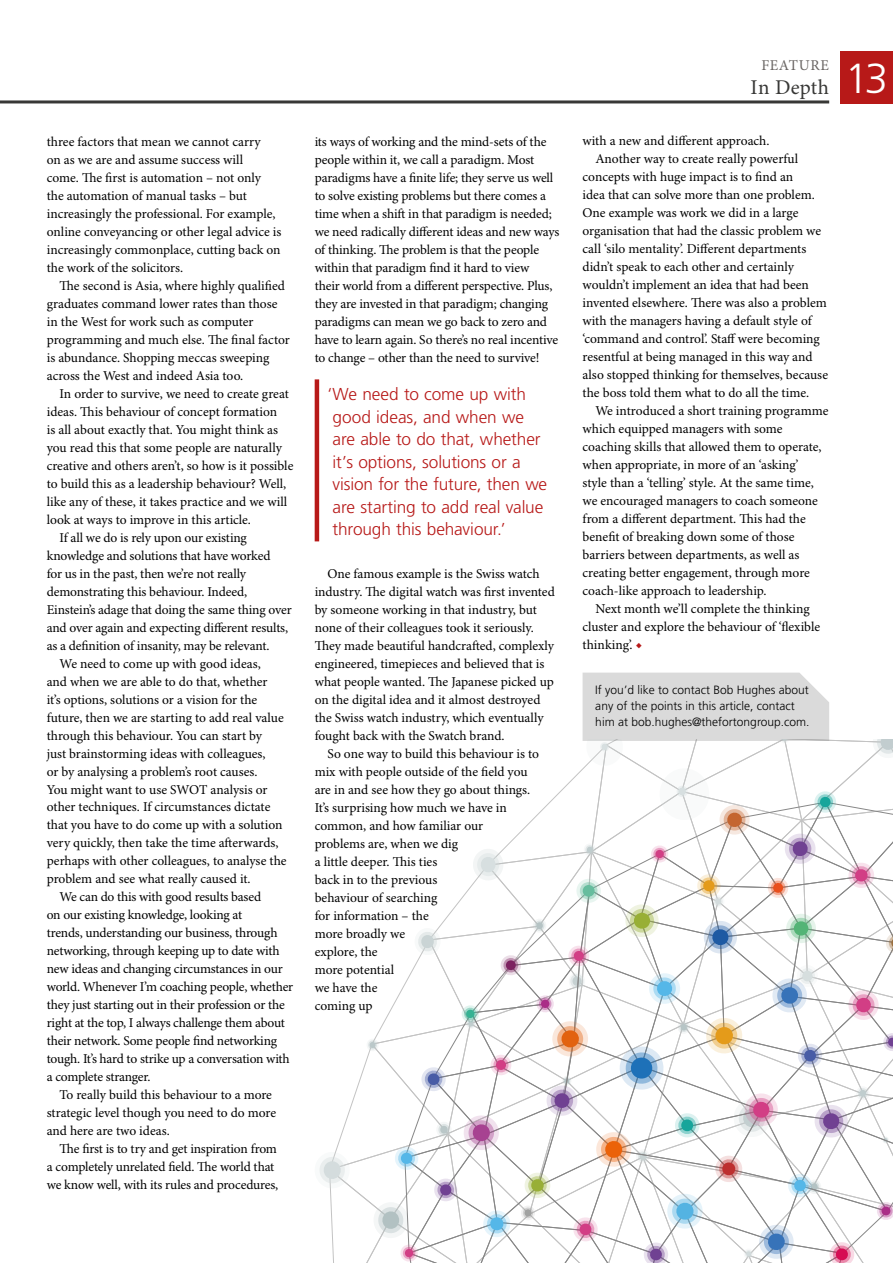
<style>
.page{position:relative;width:893px;height:1263px;background:#fff}
.page>*{position:absolute;margin:0;border:0;box-sizing:border-box;transform-origin:0 0}
.t1{font:300 42px "Frutiger LT Std";color:#fff}
.t2{font:21px "Minion Pro";letter-spacing:.01em;color:#383836}
.t3{font:300 17.25px/22.5px "Frutiger LT Std";letter-spacing:-.01em;color:#b71918}
.t4{font:15px "Minion Pro";letter-spacing:.04em;color:#686462}
.t5{font:13.5px/18px "Minion Pro";letter-spacing:-.005em;color:#000}
.t6{font:300 12px/15.8px "Frutiger LT Std";color:#000}
.s1{color:#b71918}
</style>
<div class="page">
<hr style="left:315px;top:379px;width:4px;height:162px;background:#b71918">
<svg style="left:319px;top:673px;width:574px;height:590px"></svg>
<div style="left:840px;top:51px;width:53px;height:52px;background:#b71918"></div>
<hr style="left:0;top:100px;width:829px;height:3px;background:#383836">
<p class="t5" style="left:47px;top:133px;width:236px">three factors that mean we cannot carry<br>on as we are and assume success will<br>come. The first is automation – not only the automation of manual tasks – but increasingly the professional. For example, online conveyancing or other legal advice is increasingly commonplace, cutting back on the work of the solicitors.</p>
<p class="t5" style="left:47px;top:277px;width:244px;text-indent:13px">The second is Asia, where highly qualified graduates command lower rates than those in the West for work such as computer programming and much else. The final factor is abundance. Shopping meccas sweeping across the West and indeed Asia too.</p>
<p class="t5" style="left:60px;top:385px;width:231px">In order to survive, we need to create great</p>
<p class="t5" style="left:47px;top:403px;width:232px">ideas. This behaviour of concept formation</p>
<p class="t5" style="left:47px;top:421px;width:233px">is all about exactly that. You might think as</p>
<p class="t5" style="left:47px;top:439px;width:237px">you read this that some people are naturally</p>
<p class="t5" style="left:47px;top:457px;width:248px">creative and others aren’t, so how is it possible</p>
<p class="t5" style="left:47px;top:475px;width:241px">to build this as a leadership behaviour? Well,</p>
<p class="t5" style="left:47px;top:493px;width:242px">like any of these, it takes practice and we will</p>
<p class="t5" style="left:47px;top:511px;width:206px">look at ways to improve in this article.</p>
<p class="t5" style="left:60px;top:529px;width:189px">If all we do is rely upon our existing</p>
<p class="t5" style="left:47px;top:547px;width:225px">knowledge and solutions that have worked</p>
<p class="t5" style="left:47px;top:565px;width:201px">for us in the past, then we’re not really</p>
<p class="t5" style="left:47px;top:583px;width:202px">demonstrating this behaviour. Indeed,</p>
<p class="t5" style="left:47px;top:601px;width:246px">Einstein’s adage that doing the same thing over</p>
<p class="t5" style="left:47px;top:619px;width:243px">and over again and expecting different results,</p>
<p class="t5" style="left:47px;top:637px;width:224px">as a definition of insanity, may be relevant.</p>
<p class="t5" style="left:60px;top:655px;width:203px">We need to come up with good ideas,</p>
<p class="t5" style="left:47px;top:673px;width:222px">and when we are able to do that, whether</p>
<p class="t5" style="left:47px;top:691px;width:212px">it’s options, solutions or a vision for the</p>
<p class="t5" style="left:47px;top:709px;width:238px">future, then we are starting to add real value</p>
<p class="t5" style="left:47px;top:727px;width:217px">through this behaviour. You can start by</p>
<p class="t5" style="left:47px;top:745px;width:220px">just brainstorming ideas with colleagues,</p>
<p class="t5" style="left:47px;top:763px;width:212px">or by analysing a problem’s root causes.</p>
<p class="t5" style="left:47px;top:781px;width:222px">You might want to use SWOT analysis or</p>
<p class="t5" style="left:47px;top:799px;width:225px">other techniques. If circumstances dictate</p>
<p class="t5" style="left:47px;top:817px;width:237px">that you have to do come up with a solution</p>
<p class="t5" style="left:47px;top:835px;width:233px">very quickly, then take the time afterwards,</p>
<p class="t5" style="left:47px;top:853px;width:241px">perhaps with other colleagues, to analyse the</p>
<p class="t5" style="left:47px;top:871px;width:205px">problem and see what really caused it.</p>
<p class="t5" style="left:60px;top:889px;width:203px">We can do this with good results based</p>
<p class="t5" style="left:47px;top:907px;width:197px">on our existing knowledge, looking at</p>
<p class="t5" style="left:47px;top:925px;width:232px">trends, understanding our business, through</p>
<p class="t5" style="left:47px;top:943px;width:234px">networking, through keeping up to date with</p>
<p class="t5" style="left:47px;top:961px;width:238px">new ideas and changing circumstances in our</p>
<p class="t5" style="left:47px;top:979px;width:248px">world. Whenever I’m coaching people, whether</p>
<p class="t5" style="left:47px;top:997px;width:240px">they just starting out in their profession or the</p>
<p class="t5" style="left:47px;top:1015px;width:240px">right at the top, I always challenge them about</p>
<p class="t5" style="left:47px;top:1033px;width:232px">their network. Some people find networking</p>
<p class="t5" style="left:47px;top:1051px;width:245px">tough. It’s hard to strike up a conversation with</p>
<p class="t5" style="left:47px;top:1069px;width:105px">a complete stranger.</p>
<p class="t5" style="left:60px;top:1087px;width:214px">To really build this behaviour to a more</p>
<p class="t5" style="left:47px;top:1105px;width:231px">strategic level though you need to do more</p>
<p class="t5" style="left:47px;top:1123px;width:124px">and here are two ideas.</p>
<p class="t5" style="left:60px;top:1141px;width:219px">The first is to try and get inspiration from</p>
<p class="t5" style="left:47px;top:1159px;width:229px">a completely unrelated field. The world that</p>
<p class="t5" style="left:47px;top:1177px;width:233px">we know well, with its rules and procedures,</p>
<p class="t5" style="left:315px;top:133px;width:246px">its ways of working and the mind-sets of the people within it, we call a paradigm. Most paradigms have a finite life; they serve us well to solve existing problems but there comes a time when a shift in that paradigm is needed; we need radically different ideas and new ways of thinking. The problem is that the people within that paradigm find it hard to view<br>their world from a different perspective. Plus, they are invested in that paradigm; changing paradigms can mean we go back to zero and have to learn again. So there’s no real incentive to change – other than the need to survive!</p>
<p class="t3" style="left:327px;top:383px;width:221px">‘We need to come up with good ideas, and when we<br>are able to do that, whether it’s options, solutions or a vision for the future, then we are starting to add real value through this behaviour.’</p>
<p class="t5" style="left:315px;top:565px;width:242px;text-indent:13px">One famous example is the Swiss watch industry. The digital watch was first invented by someone working in that industry, but none of their colleagues took it seriously.<br>They made beautiful handcrafted, complexly engineered, timepieces and believed that is what people wanted. The Japanese picked up on the digital idea and it almost destroyed the Swiss watch industry, which eventually fought back with the Swatch brand.</p>
<p class="t5" style="left:315px;top:745px;width:226px;text-indent:13px">So one way to build this behaviour is to mix with people outside of the field you are in and see how they go about things.<br>It’s surprising how much we have in common, and how familiar our<br>problems are, when we dig<br>a little deeper. This ties<br>back in to the previous<br>behaviour of searching<br>for information – the<br>more broadly we<br>explore, the<br>more potential<br>we have the<br>coming up</p>
<p class="t4" style="left:761px;top:56px;width:69px">FEATURE</p>
<h2 class="t2" style="left:751px;top:75px;width:80px">In Depth</h2>
<p class="t5" style="left:583px;top:133px;width:188px">with a new and different approach.</p>
<p class="t5" style="left:595px;top:151px;width:204px">Another way to create really powerful</p>
<p class="t5" style="left:583px;top:169px;width:212px">concepts with huge impact is to find an</p>
<p class="t5" style="left:583px;top:187px;width:234px">idea that can solve more than one problem.</p>
<p class="t5" style="left:583px;top:205px;width:217px">One example was work we did in a large</p>
<p class="t5" style="left:583px;top:223px;width:240px">organisation that had the classic problem we</p>
<p class="t5" style="left:583px;top:241px;width:225px">call ‘silo mentality’. Different departments</p>
<p class="t5" style="left:583px;top:259px;width:213px">didn’t speak to each other and certainly</p>
<p class="t5" style="left:583px;top:277px;width:228px">wouldn’t implement an idea that had been</p>
<p class="t5" style="left:583px;top:295px;width:246px">invented elsewhere. There was also a problem</p>
<p class="t5" style="left:583px;top:312px;width:231px">with the managers having a default style of</p>
<p class="t5" style="left:583px;top:330px;width:239px">‘command and control’. Staff were becoming</p>
<p class="t5" style="left:583px;top:348px;width:231px">resentful at being managed in this way and</p>
<p class="t5" style="left:583px;top:366px;width:247px">also stopped thinking for themselves, because</p>
<p class="t5" style="left:583px;top:384px;width:228px">the boss told them what to do all the time.</p>
<p class="t5" style="left:595px;top:402px;width:235px">We introduced a short training programme</p>
<p class="t5" style="left:583px;top:420px;width:201px">which equipped managers with some</p>
<p class="t5" style="left:583px;top:438px;width:241px">coaching skills that allowed them to operate,</p>
<p class="t5" style="left:583px;top:456px;width:218px">when appropriate, in more of an ‘asking’</p>
<p class="t5" style="left:583px;top:474px;width:233px">style than a ‘telling’ style. At the same time,</p>
<p class="t5" style="left:583px;top:492px;width:237px">we encouraged managers to coach someone</p>
<p class="t5" style="left:583px;top:510px;width:225px">from a different department. This had the</p>
<p class="t5" style="left:583px;top:528px;width:214px">benefit of breaking down some of those</p>
<p class="t5" style="left:583px;top:546px;width:218px">barriers between departments, as well as</p>
<p class="t5" style="left:583px;top:564px;width:229px">creating better engagement, through more</p>
<p class="t5" style="left:583px;top:582px;width:185px">coach-like approach to leadership.</p>
<p class="t5" style="left:595px;top:600px;width:216px">Next month we’ll complete the thinking</p>
<p class="t5" style="left:583px;top:618px;width:239px">cluster and explore the behaviour of ‘flexible</p>
<p class="t5" style="left:583px;top:636px;width:61px">thinking’. <span class="s1">◆</span></p>
<p class="t6" style="left:595px;top:682px;width:216px">If you’d like to contact Bob Hughes about any of the points in this article, contact him at bob.hughes@thefortongroup.com.</p>
<h1 class="t1" style="left:845px;top:55px;width:45px">13</h1>
</div>
